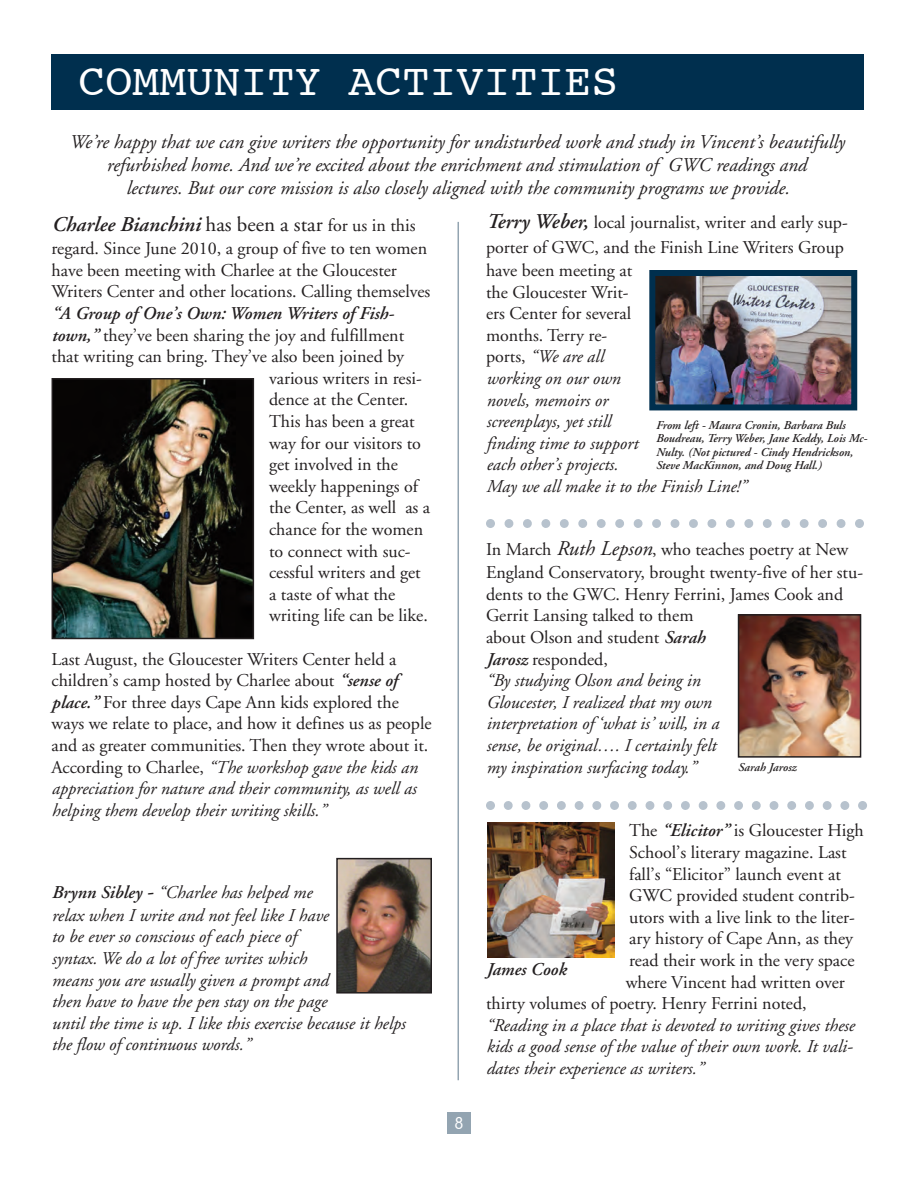
<style>
.page{position:relative;width:918px;height:1188px;background:#fff}
.page>*{position:absolute;margin:0;border:0;box-sizing:border-box;transform-origin:0 0}
.t1{font:45px "Courier";color:#fff}
.t2{font:italic 600 21px "Adobe Garamond";color:#231f20}
.t3{font:italic 19.5px/23.4px "Adobe Garamond";color:#231f20;text-align:center}
.t4{font:18px/21.8px "Adobe Garamond";color:#231f20}
.t5{font:italic 18px/21.6px "Adobe Garamond";color:#231f20}
.t6{font:italic 600 18px "Adobe Garamond";color:#231f20}
.t7{font:condensed 18px "American Typewriter";color:#fff}
.t8{font:italic 600 12px/13.5px "Adobe Garamond";color:#231f20}
.s1{font-weight:600;font-style:italic;font-size:21px}
.s2{font-style:normal}
.s3{font-weight:400;font-style:normal}
.s4{font-weight:400;font-style:normal;font-size:18px}
.s5{font-weight:600;font-style:italic}
.s6{font-style:italic}
.s7{font-style:italic;font-size:21px}
.s8{font-weight:600}
.s9{font-weight:600;font-size:21px}
</style>
<div class="page">
<div style="left:448px;top:1112px;width:23px;height:22px;background:#93a4b1"></div>
<hr style="left:458px;top:222px;width:1px;height:858px;background:#93a4b1">
<div style="left:52px;top:54px;width:812px;height:55px;background:#002f4e"></div>
<svg style="left:486px;top:801px;width:381px;height:9px"></svg>
<svg style="left:486px;top:519px;width:378px;height:9px"></svg>
<img style="left:55px;top:381px;width:196px;height:255px">
<div style="left:52px;top:378px;width:202px;height:261px;border:2px solid #231f20"></div>
<img style="left:339px;top:861px;width:90px;height:130px">
<div style="left:336px;top:858px;width:96px;height:136px;border:2px solid #231f20"></div>
<img style="left:656px;top:277px;width:194px;height:126px">
<div style="left:649px;top:270px;width:208px;height:140px;border:6px solid #002f4e"></div>
<img style="left:741px;top:617px;width:117px;height:138px">
<div style="left:738px;top:614px;width:123px;height:144px;border:2px solid #231f20"></div>
<svg style="left:487px;top:822px;width:127px;height:1px"></svg>
<img style="left:487px;top:823px;width:127px;height:135px">
<p class="t1" style="left:79px;top:62px;width:542px">COMMUNITY ACTIVITIES</p>
<p class="t3" style="left:69px;top:132px;width:777px">We’re happy that we can give writers the opportunity for undisturbed work and study in Vincent’s beautifully refurbished home. And we’re excited about the enrichment and stimulation of GWC readings and<br>lectures. But our core mission is also closely aligned with the community programs we provide.</p>
<p class="t4" style="left:486px;top:211px;width:363px;line-height:25.2px"><span class="s1">Terry Weber,</span> local journalist, writer and early sup&shy;porter of GWC, and the Finish Line Writers Group</p>
<p class="t5" style="left:486px;top:261px;width:262px"><span class="s2">have been meeting at<br>the Gloucester Writ-<br>ers Center for several<br>months. Terry re-<br>ports,</span> “We are all<br>working on our own<br>novels, memoirs or<br>screenplays, yet still<br>finding time to support<br>each other’s projects.<br>May we all make it to the Finish Line!”</p>
<p class="t2" style="left:52px;top:216px;width:366px">Charlee Bianchini <span class="s3">has been a star</span> <span class="s4">for us in this</span></p>
<p class="t4" style="left:52px;top:239px;width:377px">regard. Since June 2010, a group of five to ten women</p>
<p class="t4" style="left:52px;top:261px;width:347px">have been meeting with Charlee at the Gloucester</p>
<p class="t4" style="left:52px;top:282px;width:380px">Writers Center and other locations. Calling themselves</p>
<p class="t6" style="left:52px;top:306px;width:344px">“A Group of One’s Own: Women Writers of Fish-</p>
<p class="t4" style="left:52px;top:326px;width:354px"><span class="s5">town,”</span> they’ve been sharing the joy and fulfillment</p>
<p class="t4" style="left:52px;top:347px;width:354px">that writing can bring. They’ve also been joined by</p>
<p class="t4" style="left:269px;top:369px;width:154px">various writers in resi-</p>
<p class="t4" style="left:269px;top:390px;width:141px">dence at the Center.</p>
<p class="t4" style="left:269px;top:412px;width:147px">This has been a great</p>
<p class="t4" style="left:269px;top:434px;width:153px">way for our visitors to</p>
<p class="t4" style="left:269px;top:455px;width:130px">get involved in the</p>
<p class="t4" style="left:269px;top:477px;width:151px">weekly happenings of</p>
<p class="t4" style="left:269px;top:498px;width:163px">the Center, as well as a</p>
<p class="t4" style="left:269px;top:520px;width:156px">chance for the women</p>
<p class="t4" style="left:269px;top:542px;width:143px">to connect with suc-</p>
<p class="t4" style="left:269px;top:563px;width:153px">cessful writers and get</p>
<p class="t4" style="left:269px;top:585px;width:128px">a taste of what the</p>
<p class="t4" style="left:269px;top:606px;width:160px">writing life can be like.</p>
<p class="t4" style="left:52px;top:650px;width:382px">Last August, the Gloucester Writers Center held a children’s camp hosted by Charlee about <span class="s5">“sense of place.”</span> For three days Cape Ann kids explored the ways we relate to place, and how it defines us as people and as greater communities. Then they wrote about it.<br>According to Charlee, <span class="s6">“The workshop gave the kids an appreciation for nature and their community, as well as helping them develop their writing skills.”</span></p>
<p class="t8" style="left:656px;top:419px;width:213px">From left - Maura Cronin, Barbara Buls Boudreau, Terry Weber, Jane Keddy, Lois Mc-Nulty. (Not pictured - Cindy Hendrickson, Steve MacKinnon, and Doug Hall.)</p>
<p class="t4" style="left:486px;top:540px;width:379px">In March <span class="s7">Ruth Lepson</span>, who teaches poetry at New England Conservatory, brought twenty-five of her stu&shy;dents to the GWC. Henry Ferrini, James Cook and Gerrit Lansing talked to them<br>about Olson and student <span class="s5">Sarah<br>Jarosz</span> responded,<br><span class="s6">“By studying Olson and being in<br>Gloucester, I realized that my own<br>interpretation of ‘what is’ will, in a<br>sense, be original…. I certainly felt<br>my inspiration surfacing today.”</span></p>
<p class="t8" style="left:738px;top:761px;width:60px">Sarah Jarosz</p>
<p class="t5" style="left:52px;top:883px;width:355px"><span class="s8">Brynn Sibley</span> <span class="s9">-</span> “Charlee has helped me<br>relax when I write and not feel like I have<br>to be ever so conscious of each piece of<br>syntax. We do a lot of free writes which<br>means you are usually given a prompt and<br>then have to have the pen stay on the page<br>until the time is up. I like this exercise because it helps the flow of continuous words.”</p>
<p class="t7" style="left:455px;top:1113px;width:10px">8</p>
<p class="t4" style="left:629px;top:821px;width:236px">The <span class="s5">“Elicitor”</span> is Gloucester High</p>
<p class="t4" style="left:629px;top:843px;width:219px">School’s literary magazine. Last</p>
<p class="t4" style="left:629px;top:865px;width:213px">fall’s “Elicitor” launch event at</p>
<p class="t4" style="left:629px;top:886px;width:227px">GWC provided student contrib-</p>
<p class="t4" style="left:629px;top:908px;width:227px">utors with a live link to the liter-</p>
<p class="t4" style="left:629px;top:929px;width:225px">ary history of Cape Ann, as they</p>
<p class="t4" style="left:629px;top:951px;width:227px">read their work in the very space</p>
<p class="t4" style="left:626px;top:973px;width:221px">where Vincent had written over</p>
<p class="t4" style="left:486px;top:994px;width:322px">thirty volumes of poetry. Henry Ferrini noted,</p>
<p class="t5" style="left:486px;top:1016px;width:370px">“Reading in a place that is devoted to writing gives these</p>
<p class="t5" style="left:486px;top:1038px;width:368px">kids a good sense of the value of their own work. It vali-</p>
<p class="t5" style="left:486px;top:1059px;width:219px">dates their experience as writers.”</p>
<p class="t6" style="left:486px;top:962px;width:82px">James Cook</p>
</div>
